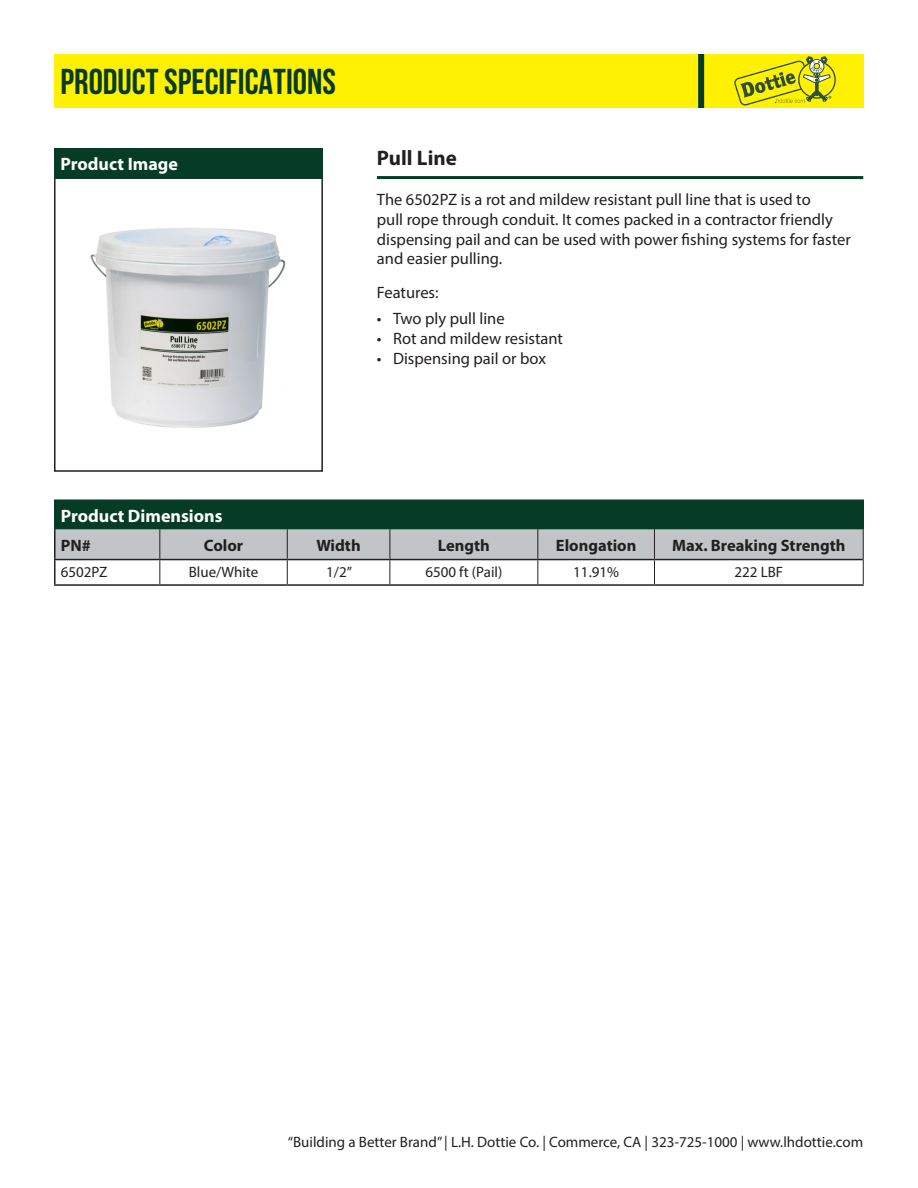
<style>
.page{position:relative;width:918px;height:1188px;background:#fff}
.page>*{position:absolute;margin:0;border:0;box-sizing:border-box;transform-origin:0 0}
.t1{font:700 36px "Bebas Neue";color:#063b25}
.t2{font:700 21px "Myriad Pro";color:#231f20}
.t3{font:700 18px "Myriad Pro";color:#fff}
.t4{font:16.5px/19.8px "Myriad Pro";color:#231f20}
.t5{font:700 16.5px "Myriad Pro";color:#231f20}
.t6{font:15px "Myriad Pro";color:#231f20}
</style>
<div class="page">
<div style="left:54px;top:148px;width:269px;height:324px;border:2px solid #231f20"></div>
<div style="left:55px;top:500px;width:808px;height:29px;background:#063b25"></div>
<hr style="left:54px;top:529px;width:2px;height:30px;background:#231f20">
<hr style="left:54px;top:560px;width:2px;height:24px;background:#231f20">
<hr style="left:54px;top:584px;width:106px;height:2px;background:#231f20">
<hr style="left:160px;top:584px;width:127px;height:2px;background:#231f20">
<hr style="left:287px;top:584px;width:103px;height:2px;background:#231f20">
<hr style="left:390px;top:584px;width:148px;height:2px;background:#231f20">
<hr style="left:538px;top:584px;width:116px;height:2px;background:#231f20">
<hr style="left:654px;top:584px;width:210px;height:2px;background:#231f20">
<hr style="left:54px;top:500px;width:106px;height:1px;background:#063b25">
<hr style="left:54px;top:501px;width:2px;height:28px;background:#063b25">
<hr style="left:654px;top:500px;width:210px;height:1px;background:#063b25">
<hr style="left:862px;top:501px;width:2px;height:28px;background:#063b25">
<svg style="left:55px;top:529px;width:809px;height:55px"></svg>
<hr style="left:54px;top:559px;width:106px;height:1px;background:#231f20">
<hr style="left:160px;top:559px;width:127px;height:1px;background:#231f20">
<hr style="left:287px;top:559px;width:103px;height:1px;background:#231f20">
<hr style="left:390px;top:559px;width:148px;height:1px;background:#231f20">
<hr style="left:538px;top:559px;width:116px;height:1px;background:#231f20">
<hr style="left:654px;top:559px;width:209px;height:1px;background:#231f20">
<div style="left:54px;top:54px;width:810px;height:54px;background:#fff101"></div>
<div style="left:54px;top:148px;width:269px;height:31px;background:#063b25"></div>
<div style="left:698px;top:54px;width:6px;height:54px;background:#063b25"></div>
<hr style="left:377px;top:176px;width:486px;height:3px;background:#063b25">
<img style="left:90px;top:228px;width:196px;height:200px">
<svg style="left:799px;top:62px;width:36px;height:36px"></svg>
<div style="left:798px;top:61px;width:38px;height:38px;border:1px solid #2d5035;border-radius:50%"></div>
<svg style="left:734px;top:56px;width:97px;height:50px"></svg>
<p class="t1" style="left:60px;top:62px;width:277px">PRODUCT SPECIFICATIONS</p>
<p class="t3" style="left:60px;top:154px;width:119px">Product Image</p>
<p class="t2" style="left:377px;top:146px;width:81px">Pull Line</p>
<p class="t4" style="left:377px;top:189px;width:475px">The 6502PZ is a rot and mildew resistant pull line that is used to<br>pull rope through conduit. It comes packed in a contractor friendly dispensing pail and can be used with power fishing systems for faster and easier pulling.</p>
<p class="t4" style="left:377px;top:282px;width:63px">Features:</p>
<p class="t4" style="left:377px;top:309px;width:129px">• Two ply pull line</p>
<p class="t4" style="left:377px;top:328px;width:188px">• Rot and mildew resistant</p>
<p class="t4" style="left:377px;top:348px;width:171px">• Dispensing pail or box</p>
<p class="t3" style="left:61px;top:505px;width:163px">Product Dimensions</p>
<p class="t5" style="left:61px;top:536px;width:32px">PN#</p>
<p class="t5" style="left:204px;top:536px;width:41px">Color</p>
<p class="t5" style="left:316px;top:536px;width:46px">Width</p>
<p class="t5" style="left:438px;top:536px;width:54px">Length</p>
<p class="t5" style="left:556px;top:536px;width:82px">Elongation</p>
<p class="t5" style="left:672px;top:536px;width:175px">Max. Breaking Strength</p>
<p class="t6" style="left:61px;top:563px;width:48px">6502PZ</p>
<p class="t6" style="left:189px;top:563px;width:71px">Blue/White</p>
<p class="t6" style="left:326px;top:563px;width:27px">1/2”</p>
<p class="t6" style="left:425px;top:563px;width:79px">6500 ft (Pail)</p>
<p class="t6" style="left:573px;top:563px;width:47px">11.91%</p>
<p class="t6" style="left:734px;top:563px;width:50px">222 LBF</p>
<p class="t6" style="left:288px;top:1132px;width:577px">“Building a Better Brand” | L.H. Dottie Co. | Commerce, CA | 323-725-1000 | www.lhdottie.com</p>
</div>
